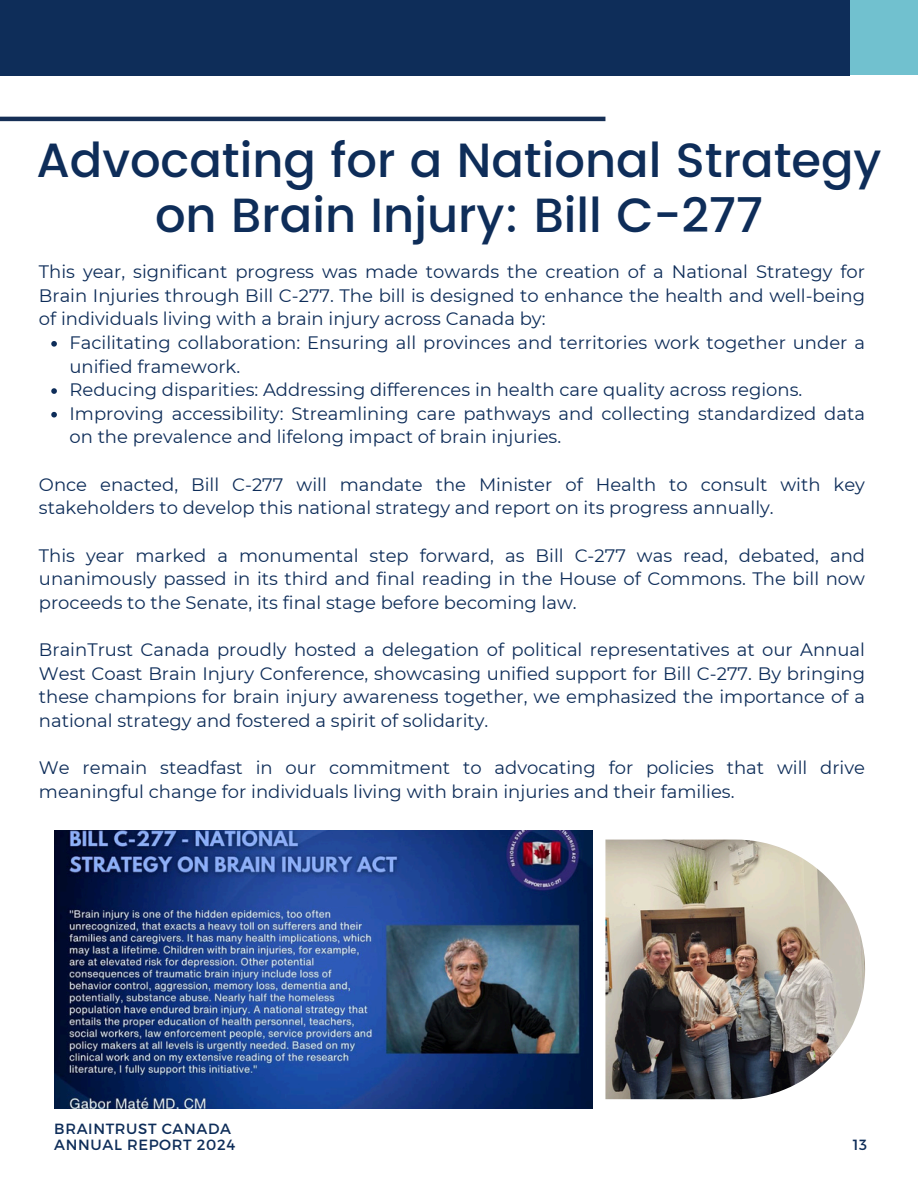
<style>
.page{position:relative;width:918px;height:1188px;background:#fff}
.page>*{position:absolute;margin:0;border:0;box-sizing:border-box;transform-origin:0 0}
.t1{font:500 48px/55.2px "Poppins";color:#0e2d59;text-align:center}
.t2{font:18px/23.7px "Montserrat";color:#0e2d59}
.t3{font:14.85px "Montserrat";color:#0e2d59}
.t4{font:14.7px "Montserrat";letter-spacing:.045em;color:#0e2d59}
</style>
<div class="page">
<div style="left:0;top:0;width:918px;height:75px;background:#71c1cf"></div>
<div style="left:0;top:0;width:850px;height:76px;background:#0e2d59"></div>
<hr style="left:0;top:117px;width:605px;height:4px;background:#162f56">
<img style="left:54px;top:830px;width:538px;height:279px">
<img style="left:605px;top:840px;width:260px;height:259px">
<svg style="left:51px;top:341px;width:6px;height:6px"></svg>
<svg style="left:51px;top:388px;width:6px;height:6px"></svg>
<svg style="left:51px;top:412px;width:6px;height:6px"></svg>
<p class="t1" style="left:36px;top:133px;width:847px">Advocating for a National Strategy on Brain Injury: Bill C-277</p>
<p class="t2" style="left:39px;top:260px;width:828px;text-align:justify">This year, significant progress was made towards the creation of a National Strategy for Brain Injuries through Bill C-277. The bill is designed to enhance the health and well-being of individuals living with a brain injury across Canada by:</p>
<h2 class="t2" style="left:69px;top:331px;width:797px">Facilitating collaboration: Ensuring all provinces and territories work together under a unified framework.</h2>
<h2 class="t2" style="left:69px;top:378px;width:734px">Reducing disparities: Addressing differences in health care quality across regions.</h2>
<h2 class="t2" style="left:69px;top:401px;width:797px">Improving accessibility: Streamlining care pathways and collecting standardized data on the prevalence and lifelong impact of brain injuries.</h2>
<h2 class="t2" style="left:39px;top:472px;width:828px">Once enacted, Bill C-277 will mandate the Minister of Health to consult with key stakeholders to develop this national strategy and report on its progress annually.</h2>
<p class="t2" style="left:39px;top:543px;width:828px;text-align:justify">This year marked a monumental step forward, as Bill C-277 was read, debated, and unanimously passed in its third and final reading in the House of Commons. The bill now proceeds to the Senate, its final stage before becoming law.</p>
<p class="t2" style="left:39px;top:638px;width:828px;text-align:justify">BrainTrust Canada proudly hosted a delegation of political representatives at our Annual West Coast Brain Injury Conference, showcasing unified support for Bill C-277. By bringing these champions for brain injury awareness together, we emphasized the importance of a national strategy and fostered a spirit of solidarity.</p>
<p class="t2" style="left:39px;top:756px;width:828px">We remain steadfast in our commitment to advocating for policies that will drive meaningful change for individuals living with brain injuries and their families.</p>
<h1 class="t4" style="left:54px;top:1119px;width:178px">BRAINTRUST CANADA</h1>
<h2 class="t4" style="left:54px;top:1135px;width:182px">ANNUAL REPORT 2024</h2>
<p class="t3" style="left:853px;top:1135px;width:16px">13</p>
</div>
